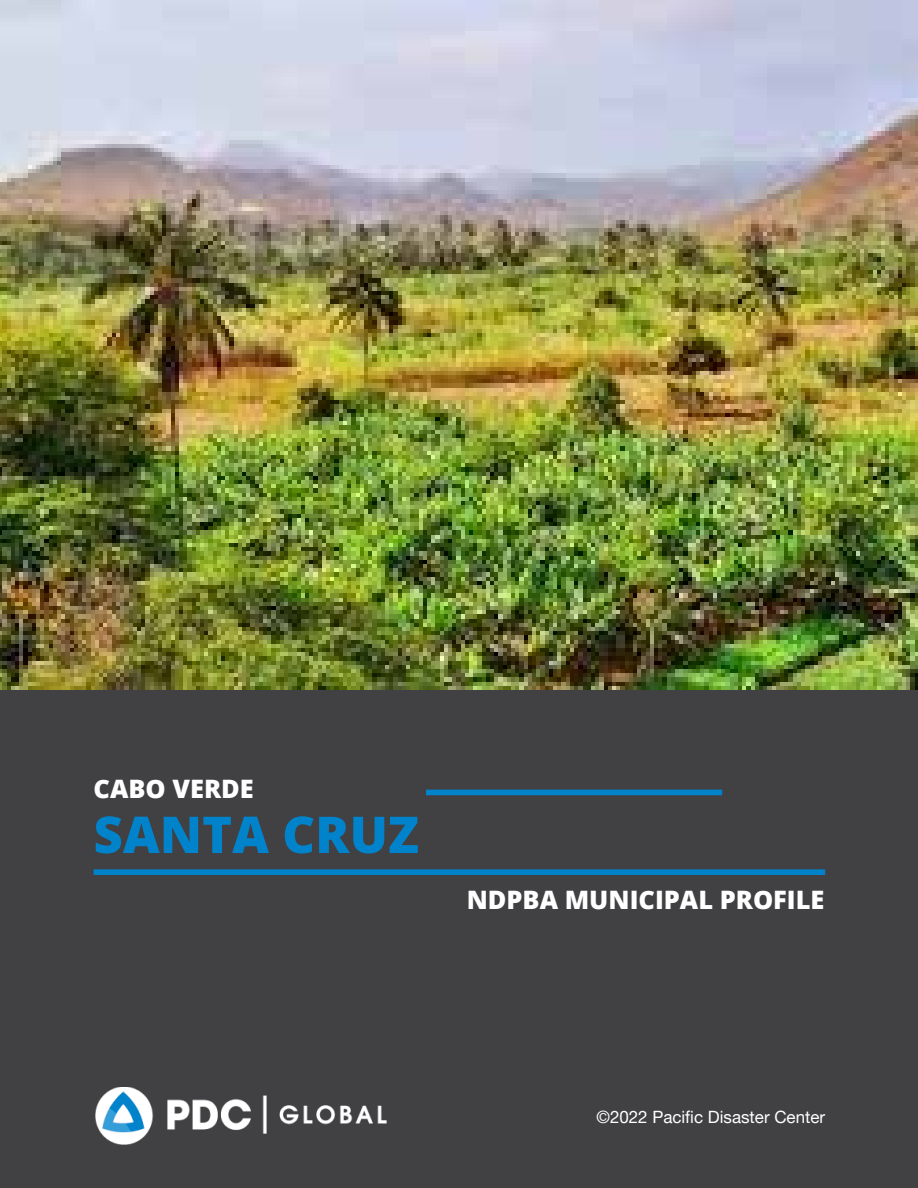
<style>
.page{position:relative;width:918px;height:1188px;background:#fff}
.page>*{position:absolute;margin:0;border:0;box-sizing:border-box;transform-origin:0 0}
.t1{font:800 50.85px "Open Sans";color:#0083ca}
.t2{font:800 25.35px "Open Sans";color:#fff}
.t3{font:16.95px "Helvetica Neue LT Pro";color:#fff}
</style>
<div class="page">
<div style="left:0;top:690px;width:918px;height:498px;background:#414042"></div>
<div style="left:426px;top:790px;width:296px;height:5px;background:#0083ca"></div>
<div style="left:94px;top:869px;width:731px;height:6px;background:#0083ca"></div>
<img style="left:0;top:0;width:918px;height:690px">
<img style="left:96px;top:1087px;width:290px;height:57px">
<p class="t2" style="left:94px;top:778px;width:162px">CABO VERDE</p>
<h1 class="t1" style="left:94px;top:814px;width:327px">SANTA CRUZ</h1>
<p class="t2" style="left:467px;top:890px;width:359px">NDPBA MUNICIPAL PROFILE</p>
<p class="t3" style="left:596px;top:1107px;width:230px">©2022 Pacific Disaster Center</p>
</div>
